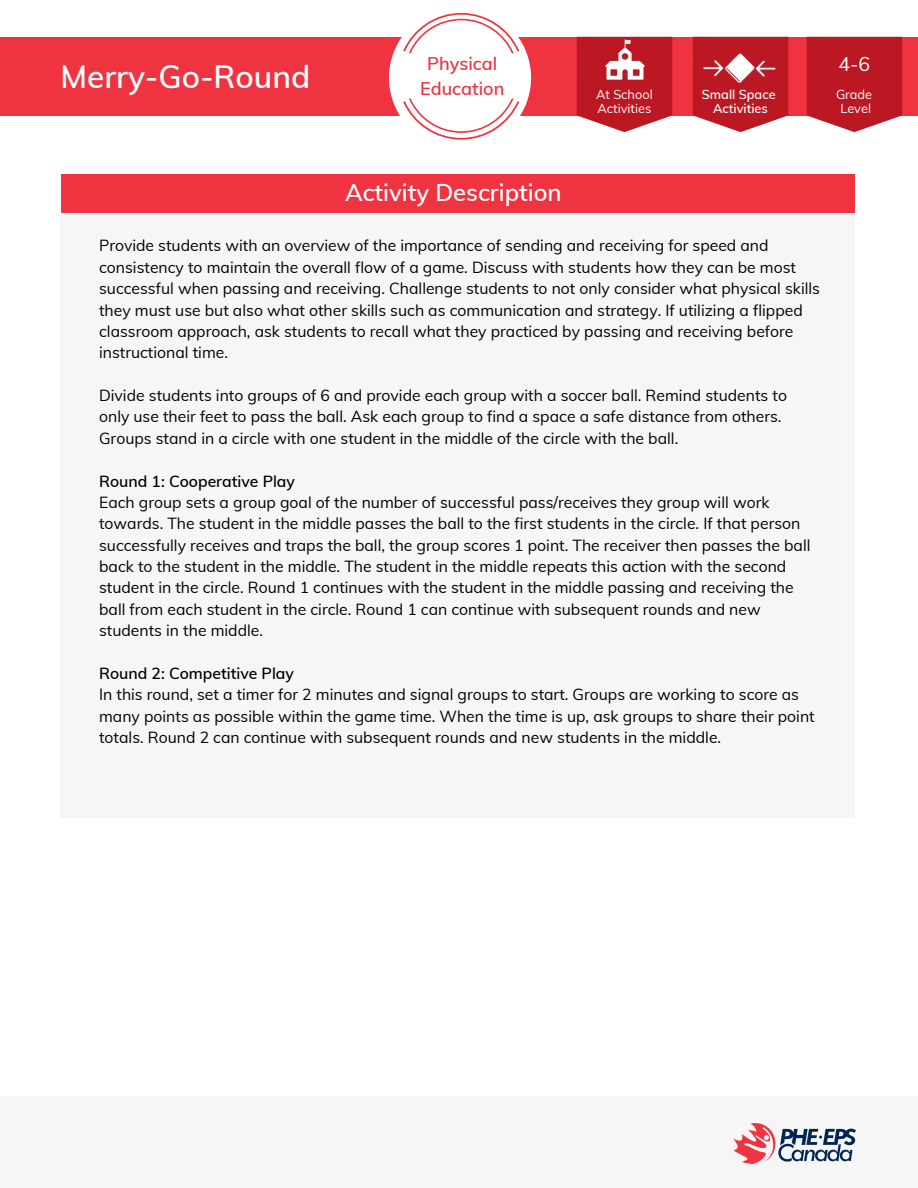
<style>
.page{position:relative;width:918px;height:1188px;background:#fff}
.page>*{position:absolute;margin:0;border:0;box-sizing:border-box;transform-origin:0 0}
.t1{font:600 31.5px "Muli";color:#fff}
.t2{font:600 23.7px "Muli";color:#fff}
.t3{font:19.5px "Muli";color:#fff}
.t4{font:600 18px/25px "Muli";color:#ef3340;text-align:center}
.t5{font:15.75px/21.3px "Muli";color:#000}
.t6{font:600 15.75px "Muli";color:#000}
.t7{font:12.75px/14.7px "Muli";color:#fff;text-align:center}
.t8{font:600 12.75px/14.7px "Muli";color:#fff;text-align:center}
</style>
<div class="page">
<div style="left:61px;top:212px;width:794px;height:605px;background:#f6f6f6"></div>
<div style="left:61px;top:174px;width:793px;height:38px;background:#ef3340"></div>
<div style="left:0;top:1096px;width:918px;height:92px;background:#f6f6f6"></div>
<img style="left:734px;top:1123px;width:121px;height:41px">
<div style="left:0;top:37px;width:918px;height:79px;background:#ef3340"></div>
<svg style="left:807px;top:37px;width:95px;height:95px;background:#c12b35"></svg>
<svg style="left:389px;top:12px;width:142px;height:128px"></svg>
<svg style="left:577px;top:37px;width:95px;height:95px;background:#c3323c"></svg>
<img style="left:601px;top:37px;width:47px;height:47px">
<img style="left:692px;top:36px;width:97px;height:79px">
<svg style="left:693px;top:37px;width:95px;height:95px;background:#c53a44"></svg>
<h1 class="t1" style="left:60px;top:56px;width:251px">Merry-Go-Round</h1>
<p class="t4" style="left:420px;top:50px;width:86px">Physical<br>Education</p>
<p class="t7" style="left:596px;top:86px;width:58px;text-align:left">At School<br>Activities</p>
<p class="t8" style="left:702px;top:86px;width:75px">Small Space<br>Activities</p>
<p class="t3" style="left:839px;top:51px;width:33px">4-6</p>
<p class="t7" style="left:836px;top:86px;width:38px">Grade<br>Level</p>
<h2 class="t2" style="left:345px;top:177px;width:218px">Activity Description</h2>
<p class="t5" style="left:99px;top:235px;width:723px">Provide students with an overview of the importance of sending and receiving for speed and consistency to maintain the overall flow of a game. Discuss with students how they can be most successful when passing and receiving. Challenge students to not only consider what physical skills they must use but also what other skills such as communication and strategy. If utilizing a flipped classroom approach, ask students to recall what they practiced by passing and receiving before instructional time.</p>
<p class="t5" style="left:99px;top:384px;width:689px">Divide students into groups of 6 and provide each group with a soccer ball. Remind students to only use their feet to pass the ball. Ask each group to find a space a safe distance from others.<br>Groups stand in a circle with one student in the middle of the circle with the ball.</p>
<p class="t6" style="left:99px;top:471px;width:197px">Round 1: Cooperative Play</p>
<p class="t5" style="left:99px;top:491px;width:713px">Each group sets a group goal of the number of successful pass/receives they group will work towards. The student in the middle passes the ball to the first students in the circle. If that person successfully receives and traps the ball, the group scores 1 point. The receiver then passes the ball back to the student in the middle. The student in the middle repeats this action with the second student in the circle. Round 1 continues with the student in the middle passing and receiving the ball from each student in the circle. Round 1 can continue with subsequent rounds and new students in the middle.</p>
<p class="t6" style="left:99px;top:663px;width:196px">Round 2: Competitive Play</p>
<p class="t5" style="left:99px;top:684px;width:717px">In this round, set a timer for 2 minutes and signal groups to start. Groups are working to score as many points as possible within the game time. When the time is up, ask groups to share their point totals. Round 2 can continue with subsequent rounds and new students in the middle.</p>
</div>
